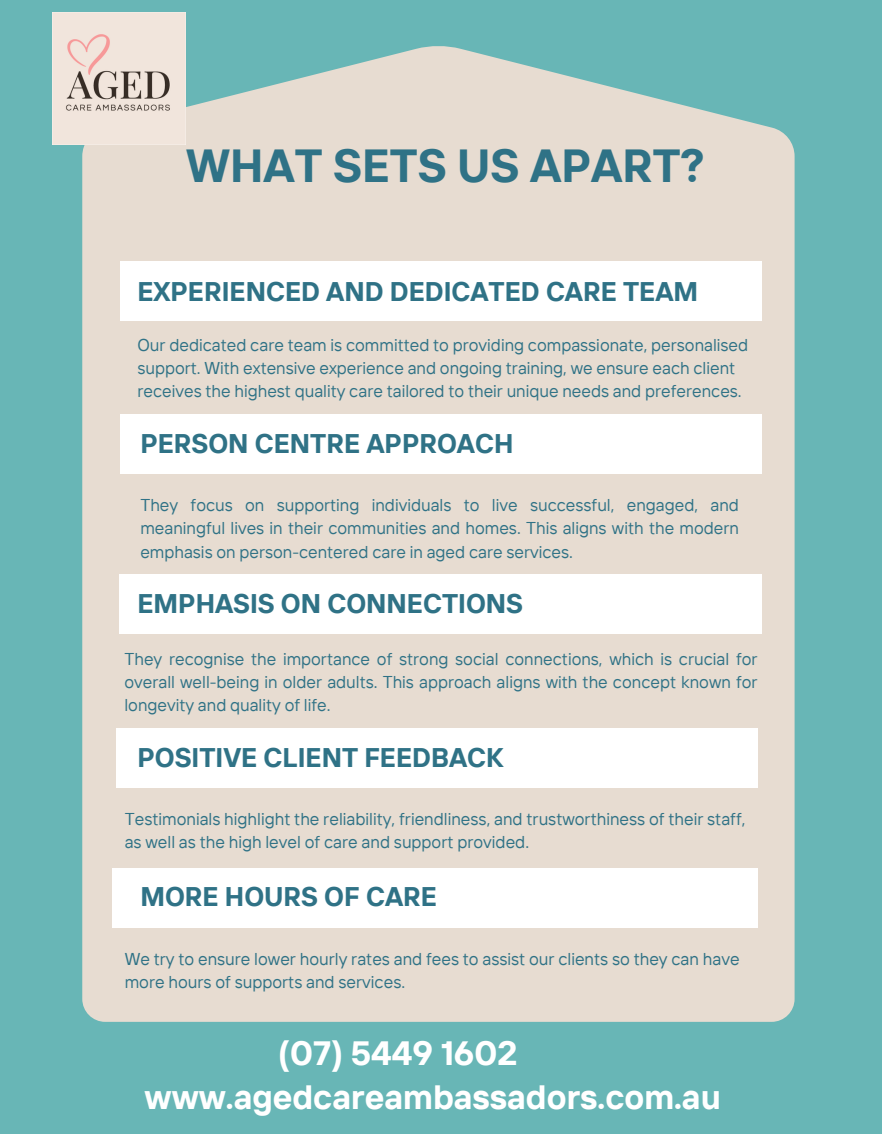
<style>
.page{position:relative;width:882px;height:1134px;background:#68b6b6}
.page>*{position:absolute;margin:0;border:0;box-sizing:border-box;transform-origin:0 0}
.t1{font:700 46.29px "TT Interphases";color:#2f7286}
.t2{font:700 33.69px/44.4px "TT Interphases";color:#fff}
.t3{font:700 26.95px "TT Interphases";color:#2f7286}
.t4{font:17.15px/23.3px "TT Interphases";color:#2f7286}
.t5{font:17.06px/23.3px "TT Interphases";color:#2f7286;text-align:justify}
</style>
<div class="page">
<div style="left:82px;top:45px;width:713px;height:977px;background:#e7dcd1"></div>
<div style="left:120px;top:261px;width:642px;height:59px;background:#fff"></div>
<div style="left:120px;top:414px;width:642px;height:60px;background:#fff"></div>
<div style="left:119px;top:574px;width:643px;height:60px;background:#fff"></div>
<div style="left:116px;top:728px;width:642px;height:60px;background:#fff"></div>
<div style="left:112px;top:868px;width:646px;height:59px;background:#fff"></div>
<img style="left:53px;top:12px;width:132px;height:133px">
<h3 class="t1" style="left:186px;top:136px;width:520px">WHAT SETS US APART?</h3>
<p class="t3" style="left:138px;top:274px;width:562px">EXPERIENCED AND DEDICATED CARE TEAM</p>
<h1 class="t5" style="left:138px;top:333px;width:612px;text-align:left">Our dedicated care team is committed to providing compassionate, personalised support. With extensive experience and ongoing training, we ensure each client receives the highest quality care tailored to their unique needs and preferences.</h1>
<h3 class="t3" style="left:140px;top:426px;width:375px">PERSON CENTRE APPROACH</h3>
<p class="t5" style="left:140px;top:493px;width:600px">They focus on supporting individuals to live successful, engaged, and meaningful lives in their communities and homes. This aligns with the modern emphasis on person-centered care in aged care services.</p>
<h3 class="t3" style="left:138px;top:586px;width:387px">EMPHASIS ON CONNECTIONS</h3>
<p class="t5" style="left:124px;top:647px;width:635px">They recognise the importance of strong social connections, which is crucial for overall well-being in older adults. This approach aligns with the concept known for longevity and quality of life.</p>
<p class="t3" style="left:138px;top:740px;width:367px">POSITIVE CLIENT FEEDBACK</p>
<h3 class="t4" style="left:125px;top:807px;width:622px">Testimonials highlight the reliability, friendliness, and trustworthiness of their staff,</h3>
<p class="t4" style="left:125px;top:830px;width:406px">as well as the high level of care and support provided.</p>
<p class="t3" style="left:140px;top:879px;width:298px">MORE HOURS OF CARE</p>
<h3 class="t4" style="left:125px;top:947px;width:616px">We try to ensure lower hourly rates and fees to assist our clients so they can have more hours of supports and services.</h3>
<p class="t2" style="left:145px;top:1030px;width:578px;text-indent:134px">(07) 5449 1602 www.agedcareambassadors.com.au</p>
</div>
